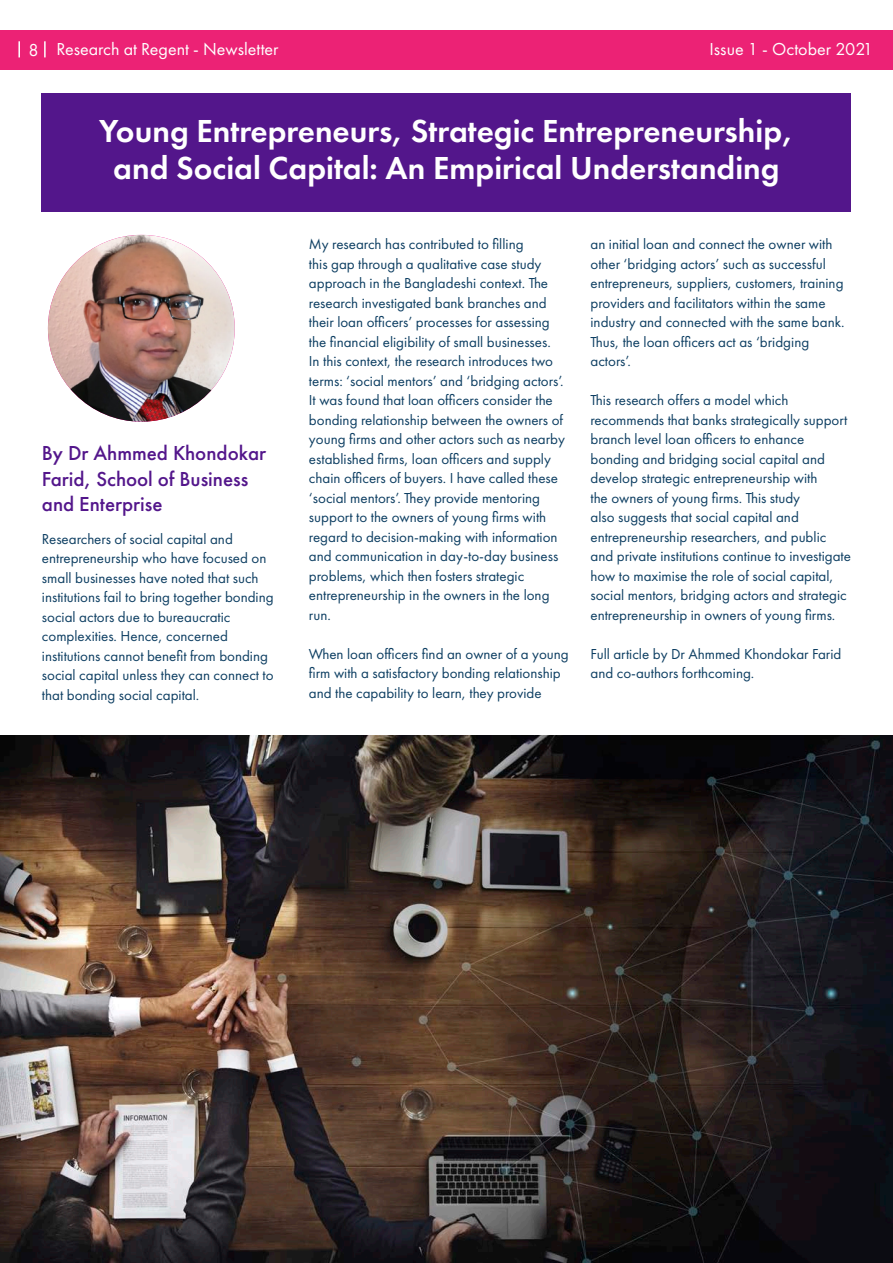
<style>
.page{position:relative;width:893px;height:1263px;background:#fff}
.page>*{position:absolute;margin:0;border:0;box-sizing:border-box;transform-origin:0 0}
.t1{font:600 33px/37.5px "Futura PT";color:#fff;text-align:center}
.t2{font:500 21px/25.2px "Futura PT";color:#53168b}
.t3{font:18px "Futura PT";color:#fff}
.t4{font:15px/19.5px "Futura PT";color:#0d3e62}
</style>
<div class="page">
<div style="left:0;top:30px;width:893px;height:40px;background:#ec2275"></div>
<svg style="left:18px;top:41px;width:2px;height:16px"></svg>
<svg style="left:44px;top:41px;width:2px;height:16px"></svg>
<img style="left:0;top:735px;width:893px;height:528px">
<div style="left:42px;top:93px;width:809px;height:119px;background:#53168b"></div>
<img style="left:48px;top:235px;width:187px;height:187px;border-radius:93px">
<p class="t3" style="left:28px;top:39px;width:12px">8</p>
<p class="t3" style="left:56px;top:39px;width:224px">Research at Regent - Newsletter</p>
<p class="t3" style="left:709px;top:39px;width:165px">Issue 1 - October 2021</p>
<p class="t1" style="left:99px;top:112px;width:696px">Young Entrepreneurs, Strategic Entrepreneurship, and Social Capital: An Empirical Understanding</p>
<p class="t2" style="left:42px;top:441px;width:226px">By Dr Ahmmed Khondokar<br>Farid, School of Business and Enterprise</p>
<p class="t4" style="left:42px;top:529px;width:233px">Researchers of social capital and entrepreneurship who have focused on small businesses have noted that such institutions fail to bring together bonding social actors due to bureaucratic complexities. Hence, concerned institutions cannot benefit from bonding social capital unless they can connect to that bonding social capital.</p>
<p class="t4" style="left:309px;top:234px;width:258px">My research has contributed to filling<br>this gap through a qualitative case study approach in the Bangladeshi context. The research investigated bank branches and their loan officers’ processes for assessing the financial eligibility of small businesses.<br>In this context, the research introduces two terms: ‘social mentors’ and ‘bridging actors’.<br>It was found that loan officers consider the bonding relationship between the owners of young firms and other actors such as nearby established firms, loan officers and supply chain officers of buyers. I have called these ‘social mentors’. They provide mentoring support to the owners of young firms with regard to decision-making with information and communication in day-to-day business problems, which then fosters strategic entrepreneurship in the owners in the long run.</p>
<p class="t4" style="left:309px;top:644px;width:261px">When loan officers find an owner of a young firm with a satisfactory bonding relationship and the capability to learn, they provide</p>
<p class="t4" style="left:590px;top:234px;width:255px">an initial loan and connect the owner with other ‘bridging actors’ such as successful entrepreneurs, suppliers, customers, training providers and facilitators within the same industry and connected with the same bank.<br>Thus, the loan officers act as ‘bridging actors’.</p>
<p class="t4" style="left:590px;top:390px;width:262px">This research offers a model which recommends that banks strategically support branch level loan officers to enhance bonding and bridging social capital and develop strategic entrepreneurship with<br>the owners of young firms. This study<br>also suggests that social capital and entrepreneurship researchers, and public and private institutions continue to investigate how to maximise the role of social capital, social mentors, bridging actors and strategic entrepreneurship in owners of young firms.</p>
<p class="t4" style="left:590px;top:644px;width:252px">Full article by Dr Ahmmed Khondokar Farid and co-authors forthcoming.</p>
</div>
